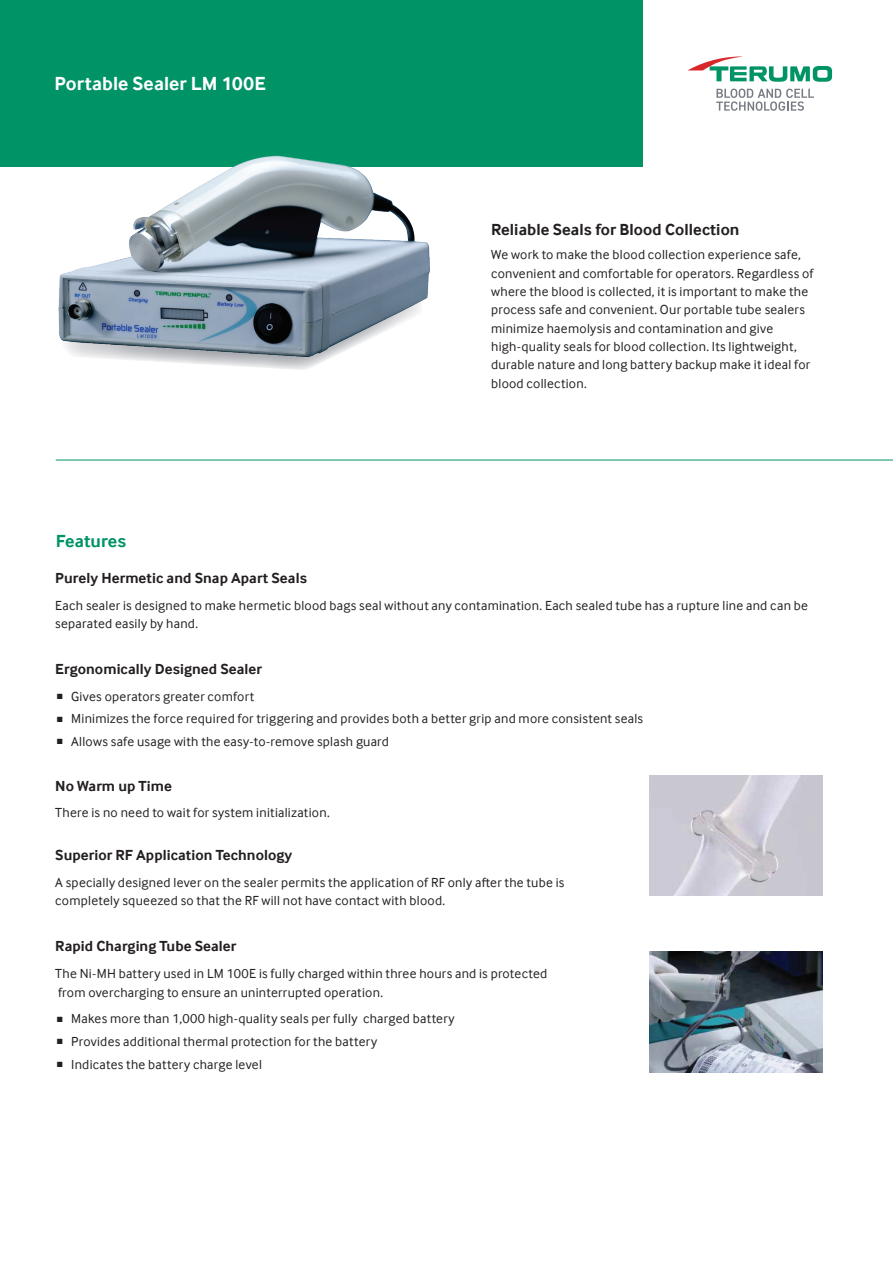
<style>
.page{position:relative;width:893px;height:1263px;background:#fff}
.page>*{position:absolute;margin:0;border:0;box-sizing:border-box;transform-origin:0 0}
.White_Bold_Header_12{font:700 19.5px "Inter Face";letter-spacing:.005em;color:#fff}
.Main_Body{font:700 18px "Inter Face";color:#009366}
.Black_Bold_Subhead_1{font:700 16.5px "Inter Face";letter-spacing:.005em;color:#231f20}
.Black_Bold_Subhead_1-2{font:700 15px "Inter Face";letter-spacing:.005em;color:#231f20}
.Main_Body-2{font:13.5px/18.3px "Inter Face";letter-spacing:.02em;color:#231f20}
.s1{font-family:"Arial";font-size:11.25px}
</style>
<div class="page">
<div style="left:0;top:0;width:642px;height:167px;background:#009366"></div>
<svg style="left:687px;top:56px;width:145px;height:26px"></svg>
<svg style="left:716px;top:89px;width:98px;height:22px"></svg>
<hr style="left:56px;top:460px;width:837px;height:1px;background:#009366">
<img style="left:649px;top:952px;width:174px;height:120px">
<img style="left:649px;top:775px;width:173px;height:120px">
<svg style="left:226px;top:365px;width:89px;height:5px"></svg>
<img style="left:58px;top:155px;width:372px;height:210px">
<p class="White_Bold_Header_12" style="left:54px;top:72px;width:213px">Portable Sealer LM 100E</p>
<p class="Main_Body" style="left:56px;top:531px;width:72px">Features</p>
<p class="Black_Bold_Subhead_1" style="left:491px;top:220px;width:250px">Reliable Seals for Blood Collection</p>
<p class="Main_Body-2" style="left:491px;top:247px;width:324px">We work to make the blood collection experience safe, convenient and comfortable for operators. Regardless of where the blood is collected, it is important to make the process safe and convenient. Our portable tube sealers minimize haemolysis and contamination and give high-quality seals for blood collection. Its lightweight, durable nature and long battery backup make it ideal for blood collection.</p>
<p class="Black_Bold_Subhead_1-2" style="left:55px;top:569px;width:253px">Purely Hermetic and Snap Apart Seals</p>
<p class="Main_Body-2" style="left:55px;top:597px;width:754px">Each sealer is designed to make hermetic blood bags seal without any contamination. Each sealed tube has a rupture line and can be separated easily by hand.</p>
<p class="Black_Bold_Subhead_1-2" style="left:55px;top:660px;width:208px">Ergonomically Designed Sealer</p>
<p class="Main_Body-2" style="left:56px;top:688px;width:199px"><span class="s1">■</span> Gives operators greater comfort</p>
<p class="Main_Body-2" style="left:56px;top:711px;width:588px"><span class="s1">■</span> Minimizes the force required for triggering and provides both a better grip and more consistent seals</p>
<p class="Main_Body-2" style="left:56px;top:733px;width:334px"><span class="s1">■</span> Allows safe usage with the easy-to-remove splash guard</p>
<p class="Black_Bold_Subhead_1-2" style="left:55px;top:777px;width:118px">No Warm up Time</p>
<p class="Main_Body-2" style="left:55px;top:805px;width:276px">There is no need to wait for system initialization.</p>
<p class="Black_Bold_Subhead_1-2" style="left:55px;top:846px;width:239px">Superior RF Application Technology</p>
<p class="Main_Body-2" style="left:55px;top:875px;width:511px">A specially designed lever on the sealer permits the application of RF only after the tube is completely squeezed so that the RF will not have contact with blood.</p>
<p class="Black_Bold_Subhead_1-2" style="left:55px;top:938px;width:183px">Rapid Charging Tube Sealer</p>
<p class="Main_Body-2" style="left:55px;top:966px;width:493px">The Ni-MH battery used in LM 100E is fully charged within three hours and is protected from overcharging to ensure an uninterrupted operation.</p>
<p class="Main_Body-2" style="left:56px;top:1011px;width:400px"><span class="s1">■</span> Makes more than 1,000 high-quality seals per fully charged battery</p>
<p class="Main_Body-2" style="left:56px;top:1033px;width:322px"><span class="s1">■</span> Provides additional thermal protection for the battery</p>
<p class="Main_Body-2" style="left:56px;top:1056px;width:207px"><span class="s1">■</span> Indicates the battery charge level</p>
</div>
